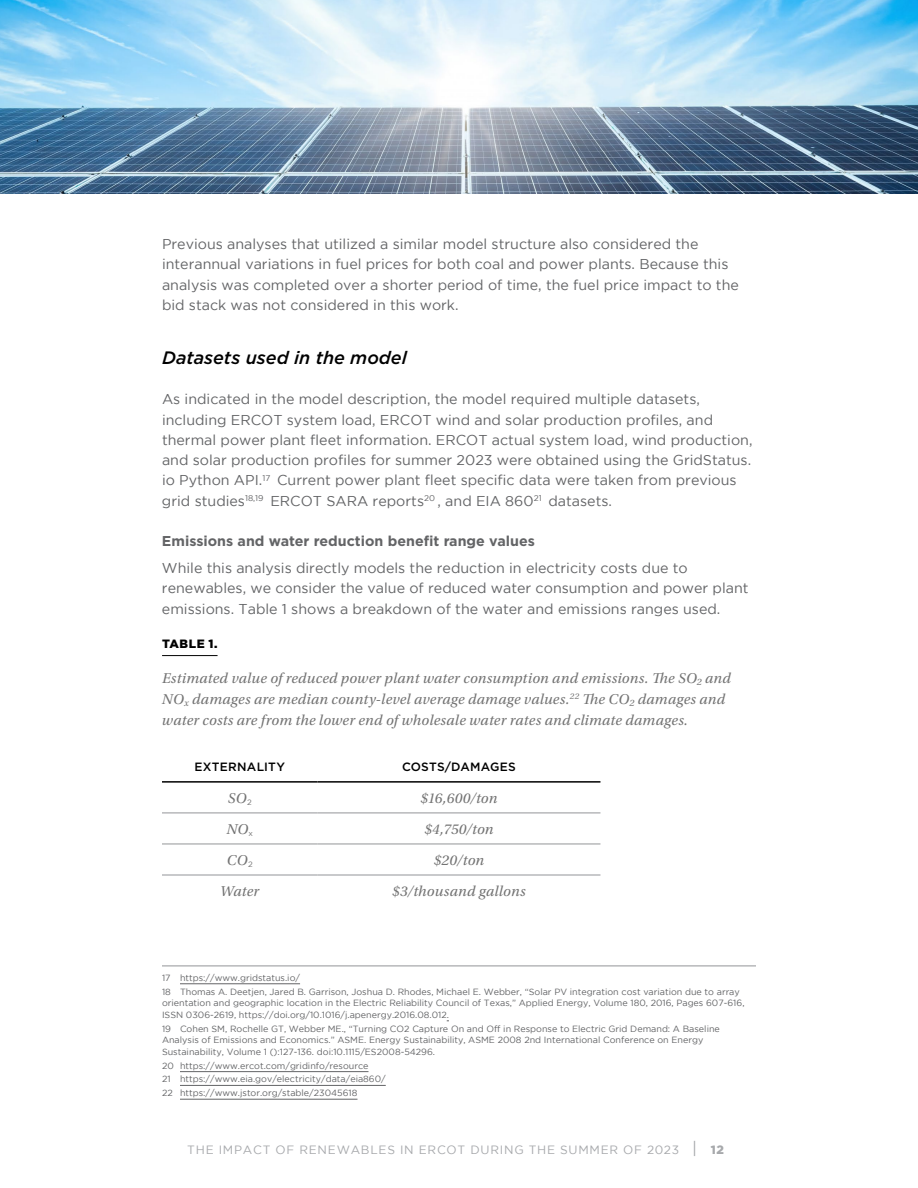
<style>
.page{position:relative;width:918px;height:1188px;background:#fff}
.page>*{position:absolute;margin:0;border:0;box-sizing:border-box;transform-origin:0 0}
.t1{font:italic 500 18px "Gotham";letter-spacing:-.005em;color:#000}
.t2{font:italic 15px/21px "Utopia Std";letter-spacing:.015em;color:#737373}
.t3{font:14.25px/20.2px "Gotham";color:#636466}
.t4{font:700 14.25px "Gotham";color:#636466}
.t5{font:12px "Gotham";letter-spacing:.065em;color:#a7a9ac}
.t6{font:500 12px "Gotham";letter-spacing:.02em;color:#000}
.t7{font:900 12px "Gotham";letter-spacing:.04em;color:#000}
.t8{font:9px/13.8px "Gotham";color:#636466}
.s1{font-size:16.5px}
.s2{font-weight:900}
</style>
<div class="page">
<img style="left:0;top:0;width:918px;height:193px">
<hr style="left:162px;top:655px;width:56px;height:1px;background:#000">
<hr style="left:162px;top:781px;width:156px;height:2px;background:#000">
<hr style="left:318px;top:781px;width:282px;height:2px;background:#000">
<hr style="left:162px;top:875px;width:156px;height:1px;background:#939598">
<hr style="left:318px;top:875px;width:282px;height:1px;background:#939598">
<hr style="left:162px;top:813px;width:156px;height:1px;background:#939598">
<hr style="left:318px;top:813px;width:282px;height:1px;background:#939598">
<hr style="left:162px;top:844px;width:156px;height:1px;background:#939598">
<hr style="left:318px;top:844px;width:282px;height:1px;background:#939598">
<hr style="left:162px;top:966px;width:594px;height:1px;background:#939598">
<hr style="left:180px;top:984px;width:120px;height:1px;background:#636466">
<hr style="left:180px;top:1071px;width:189px;height:1px;background:#636466">
<hr style="left:180px;top:1085px;width:206px;height:1px;background:#636466">
<hr style="left:180px;top:1099px;width:177px;height:1px;background:#636466">
<p class="t3" style="left:162px;top:234px;width:578px">Previous analyses that utilized a similar model structure also considered the interannual variations in fuel prices for both coal and power plants. Because this analysis was completed over a shorter period of time, the fuel price impact to the bid stack was not considered in this work.</p>
<p class="t1" style="left:162px;top:346px;width:246px">Datasets used in the model</p>
<p class="t3" style="left:162px;top:389px;width:592px">As indicated in the model description, the model required multiple datasets, including ERCOT system load, ERCOT wind and solar production profiles, and thermal power plant fleet information. ERCOT actual system load, wind production, and solar production profiles for summer 2023 were obtained using the GridStatus. io Python API.<sup>17</sup> Current power plant fleet specific data were taken from previous grid studies<sup>18,19</sup> ERCOT SARA reports<sup>20</sup> , and EIA 860<sup>21</sup> datasets.</p>
<p class="t4" style="left:162px;top:532px;width:374px">Emissions and water reduction benefit range values</p>
<p class="t3" style="left:162px;top:558px;width:588px">While this analysis directly models the reduction in electricity costs due to renewables, we consider the value of reduced water consumption and power plant emissions. Table 1 shows a breakdown of the water and emissions ranges used.</p>
<p class="t7" style="left:162px;top:637px;width:57px">TABLE 1.</p>
<p class="t2" style="left:162px;top:667px;width:570px">Estimated value of reduced power plant water consumption and emissions. The SO<sub>2</sub> and<br>NO<sub>x</sub> damages are median county-level average damage values.<sup>22</sup> The CO<sub>2</sub> damages and water costs are from the lower end of wholesale water rates and climate damages.</p>
<p class="t6" style="left:194px;top:759px;width:92px">EXTERNALITY</p>
<p class="t6" style="left:402px;top:759px;width:115px">COSTS/DAMAGES</p>
<p class="t2" style="left:228px;top:788px;width:25px">SO<sub>2</sub></p>
<p class="t2" style="left:421px;top:788px;width:78px">$16,600/ton</p>
<p class="t2" style="left:226px;top:819px;width:28px">NO<sub>x</sub></p>
<p class="t2" style="left:424px;top:819px;width:71px">$4,750/ton</p>
<p class="t2" style="left:227px;top:850px;width:27px">CO<sub>2</sub></p>
<p class="t2" style="left:434px;top:850px;width:52px">$20/ton</p>
<p class="t2" style="left:220px;top:881px;width:41px">Water</p>
<p class="t2" style="left:392px;top:881px;width:135px">$3/thousand gallons</p>
<p class="t8" style="left:162px;top:971px;width:579px">17 https://www.gridstatus.io/<br>18 Thomas A. Deetjen, Jared B. Garrison, Joshua D. Rhodes, Michael E. Webber, “Solar PV integration cost variation due to array</p>
<p class="t8" style="left:162px;top:997px;width:584px;line-height:11.7px">orientation and geographic location in the Electric Reliability Council of Texas,” Applied Energy, Volume 180, 2016, Pages 607-616,<br>ISSN 0306-2619, https://doi.org/10.1016/j.apenergy.2016.08.012.</p>
<p class="t8" style="left:162px;top:1022px;width:559px;line-height:11.7px">19 Cohen SM, Rochelle GT, Webber ME., “Turning CO2 Capture On and Off in Response to Electric Grid Demand: A Baseline<br>Analysis of Emissions and Economics.” ASME. Energy Sustainability, ASME 2008 2nd International Conference on Energy<br>Sustainability, Volume 1 ():127-136. doi:10.1115/ES2008-54296.</p>
<p class="t8" style="left:162px;top:1058px;width:225px">20 https://www.ercot.com/gridinfo/resource<br>21 https://www.eia.gov/electricity/data/eia860/<br>22 https://www.jstor.org/stable/23045618</p>
<p class="t5" style="left:187px;top:1144px;width:538px">THE IMPACT OF RENEWABLES IN ERCOT DURING THE SUMMER OF 2023 <span class="s1">|</span> <span class="s2">12</span></p>
</div>
